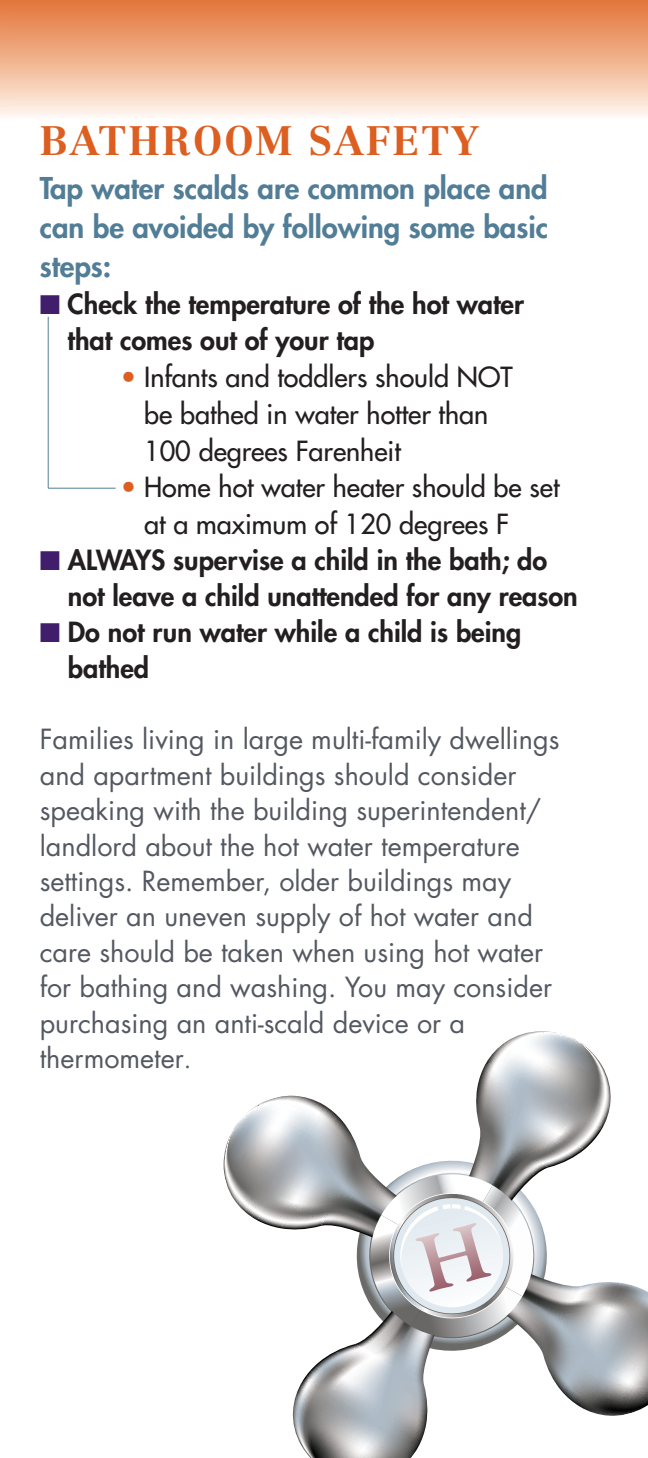
<style>
.page{position:relative;width:648px;height:1458px;background:#fff}
.page>*{position:absolute;margin:0;border:0;box-sizing:border-box;transform-origin:0 0}
.t1{font:700 40.5px "Centennial";letter-spacing:.05em;color:#dc5e20}
.t2{font:800 29.25px/38.9px "Futura";color:#527d97;text-align:justify}
.t3{font:27px/35.6px "Futura";color:#545861}
.t4{font:800 27px/36px "Futura";color:#231f20}
.t5{font:27px/36.9px "Futura";color:#231f20}
.s1{color:#401e6b}
.s2{font-weight:800;color:#dc5e20}
.s3{color:#dc5e20}
.s4{font-size:24.75px}
</style>
<div class="page">
<hr style="left:48px;top:317px;width:1px;height:171px;background:#527d97">
<hr style="left:48px;top:488px;width:68px;height:1px;background:#527d97">
<svg style="left:223px;top:1031px;width:425px;height:427px"></svg>
<img style="left:11px;top:0;width:637px;height:117px">
<img style="left:0;top:0;width:11px;height:117px">
<h1 class="t1" style="left:40px;top:124px;width:441px">BATHROOM SAFETY</h1>
<p class="t2" style="left:40px;top:171px;width:510px">Tap water scalds are common place and can be avoided by following some basic steps:</p>
<p class="t4" style="left:68px;top:289px;width:458px;text-indent:-28px"><span class="s1">■</span> Check the temperature of the hot water that comes out of your tap</p>
<p class="t5" style="left:144px;top:360px;width:370px;text-indent:-23px"><span class="s2">•</span> Infants and toddlers should NOT be bathed in water hotter than<br>100 degrees Farenheit</p>
<p class="t5" style="left:144px;top:471px;width:417px;text-indent:-23px"><span class="s3">•</span> Home hot water heater should be set at a maximum of 120 degrees F</p>
<p class="t4" style="left:68px;top:544px;width:512px;text-indent:-28px"><span class="s1">■</span> ALWAYS supervise a child in the bath; do not leave a child unattended for any reason</p>
<p class="t4" style="left:68px;top:616px;width:455px;text-indent:-28px"><span class="s1">■</span> Do not run water while a child is being bathed</p>
<p class="t3" style="left:40px;top:724px;width:521px">Families living in large multi-family dwellings and apartment buildings should consider speaking with the building superintendent/ landlord about the hot water temperature settings. Remember, older buildings may deliver an uneven supply of hot water and care should be taken when using hot water for bathing and washing. You may consider purchasing an anti-scald device or a thermometer<span class="s4">.</span></p>
</div>
